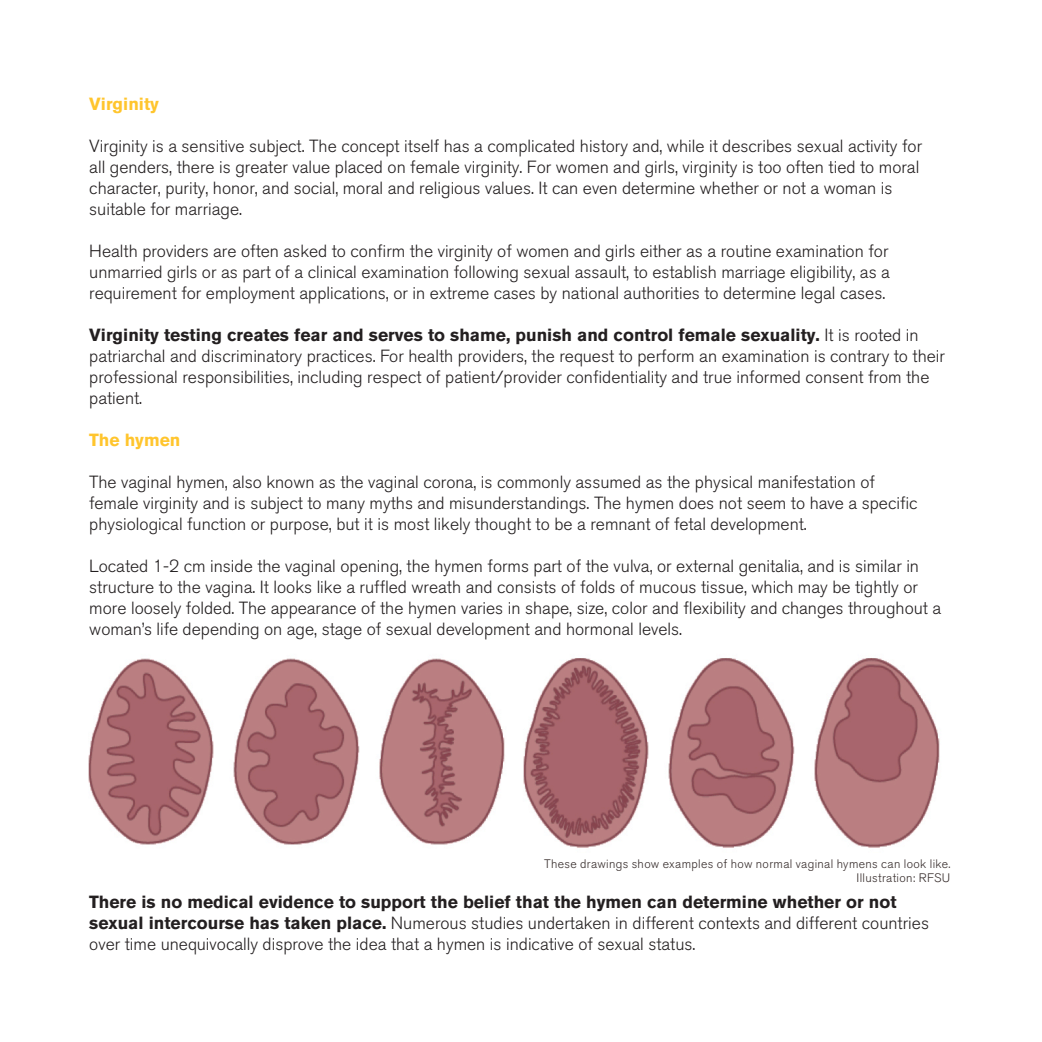
<style>
.page{position:relative;width:1042px;height:1042px;background:#fff}
.page>*{position:absolute;margin:0;border:0;box-sizing:border-box;transform-origin:0 0}
.t1{font:300 17.5px/21px "Akzidenz Grotesk Std";color:#231f20}
.t2{font:700 17.5px "Akzidenz Grotesk Std";color:#ffc52d}
.photo_credit{font:300 12.25px/14px "Akzidenz Grotesk Std";letter-spacing:.025em;color:#372d2c;text-align:right}
.s1{font-weight:700}
</style>
<div class="page">
<img style="left:89px;top:658px;width:416px;height:187px">
<img style="left:523px;top:658px;width:417px;height:190px">
<p class="t2" style="left:89px;top:94px;width:71px">Virginity</p>
<p class="t1" style="left:89px;top:136px;width:834px">Virginity is a sensitive subject. The concept itself has a complicated history and, while it describes sexual activity for all genders, there is greater value placed on female virginity. For women and girls, virginity is too often tied to moral character, purity, honor, and social, moral and religious values. It can even determine whether or not a woman is suitable for marriage.</p>
<p class="t1" style="left:89px;top:241px;width:802px;text-align:justify">Health providers are often asked to confirm the virginity of women and girls either as a routine examination for unmarried girls or as part of a clinical examination following sexual assault, to establish marriage eligibility, as a requirement for employment applications, or in extreme cases by national authorities to determine legal cases.</p>
<p class="t1" style="left:89px;top:325px;width:857px"><span class="s1">Virginity testing creates fear and serves to shame, punish and control female sexuality.</span> It is rooted in patriarchal and discriminatory practices. For health providers, the request to perform an examination is contrary to their professional responsibilities, including respect of patient/provider confidentiality and true informed consent from the patient.</p>
<p class="t2" style="left:89px;top:430px;width:93px">The hymen</p>
<p class="t1" style="left:89px;top:472px;width:830px">The vaginal hymen, also known as the vaginal corona, is commonly assumed as the physical manifestation of female virginity and is subject to many myths and misunderstandings. The hymen does not seem to have a specific physiological function or purpose, but it is most likely thought to be a remnant of fetal development.</p>
<p class="t1" style="left:89px;top:556px;width:853px">Located 1-2 cm inside the vaginal opening, the hymen forms part of the vulva, or external genitalia, and is similar in structure to the vagina. It looks like a ruffled wreath and consists of folds of mucous tissue, which may be tightly or more loosely folded. The appearance of the hymen varies in shape, size, color and flexibility and changes throughout a woman’s life depending on age, stage of sexual development and hormonal levels.</p>
<p class="photo_credit" style="left:544px;top:856px;width:408px">These drawings show examples of how normal vaginal hymens can look like.<br>Illustration: RFSU</p>
<p class="t1" style="left:89px;top:892px;width:841px"><span class="s1">There is no medical evidence to support the belief that the hymen can determine whether or not sexual intercourse has taken place.</span> Numerous studies undertaken in different contexts and different countries over time unequivocally disprove the idea that a hymen is indicative of sexual status.</p>
</div>
